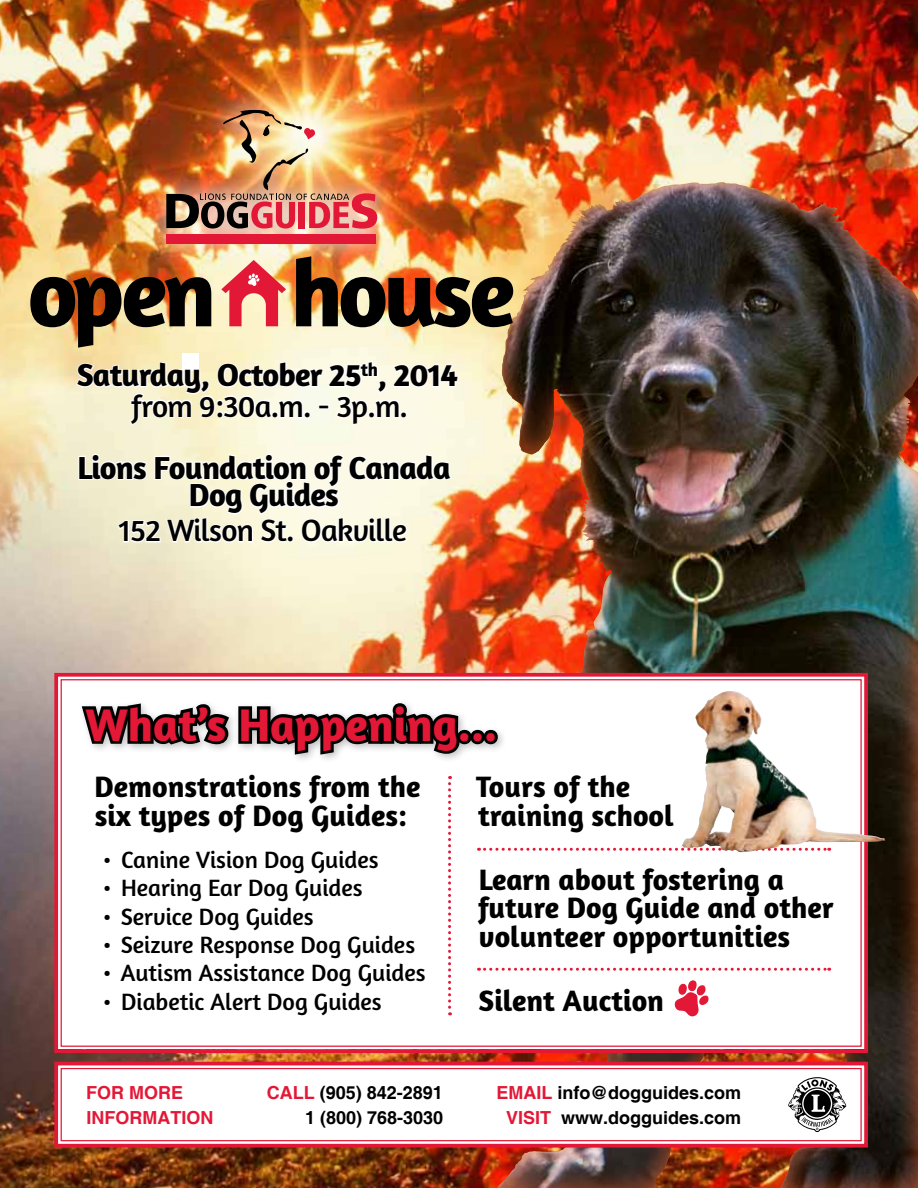
<style>
.page{position:relative;width:918px;height:1188px;background:#fff}
.page>*{position:absolute;margin:0;border:0;box-sizing:border-box;transform-origin:0 0}
.t1{font:700 46.5px "Amaranth";color:#e31837}
.t2{font:700 32.4px/27.6px "Amaranth";letter-spacing:-.025em;color:#000;text-align:center}
.t3{font:31.35px "Amaranth";letter-spacing:-.025em;color:#000}
.t4{font:700 30px/28.5px "Amaranth";color:#000}
.t5{font:24px "Amaranth";color:#000}
.t6{font:700 18px/24.8px "Helvetica";color:#000;text-align:right}
.t7{font:700 18px/24.8px "Helvetica";color:#e31837}
.s1{color:#e31837}
</style>
<div class="page">
<img style="left:0;top:0;width:918px;height:1188px">
<div style="left:183px;top:353px;width:16px;height:17px;background:#fff"></div>
<div style="left:139px;top:82px;width:260px;height:184px;background:#fff;opacity:.75"></div>
<div style="left:166px;top:234px;width:210px;height:9px;background:#e31837"></div>
<img style="left:166px;top:110px;width:211px;height:119px">
<svg style="left:75px;top:356px;width:385px;height:70px"></svg>
<div style="left:400px;top:411px;width:7px;height:7px;border:2px solid #fff;border-radius:50%"></div>
<svg style="left:77px;top:453px;width:375px;height:94px"></svg>
<div style="left:494px;top:182px;width:424px;height:1006px;background:#ea5a24;opacity:.75"></div>
<svg style="left:52px;top:671px;width:818px;height:384px"></svg>
<div style="left:77px;top:698px;width:430px;height:66px;background:#000;opacity:.25"></div>
<svg style="left:78px;top:694px;width:385px;height:71px"></svg>
<div style="left:457px;top:730px;width:15px;height:14px;border:6px solid #000;border-radius:50%"></div>
<div style="left:470px;top:730px;width:15px;height:14px;border:6px solid #000;border-radius:50%"></div>
<div style="left:484px;top:730px;width:14px;height:14px;border:6px solid #000;border-radius:50%"></div>
<svg style="left:52px;top:1060px;width:818px;height:89px"></svg>
<div style="left:61px;top:1068px;width:801px;height:73px;border:1px solid #e31837"></div>
<svg style="left:788px;top:1077px;width:58px;height:55px"></svg>
<svg style="left:448px;top:776px;width:3px;height:239px"></svg>
<svg style="left:485px;top:848px;width:345px;height:3px"></svg>
<svg style="left:485px;top:968px;width:345px;height:3px"></svg>
<img style="left:682px;top:691px;width:45px;height:157px">
<svg style="left:674px;top:980px;width:36px;height:37px"></svg>
<img style="left:30px;top:256px;width:483px;height:92px">
<svg style="left:221px;top:260px;width:65px;height:66px;background:#f08c84"></svg>
<p class="t2" style="left:77px;top:360px;width:383px">Saturday, October 25<sup>th</sup>, 2014</p>
<p class="t3" style="left:131px;top:387px;width:278px">from 9:30a.m. - 3p.m.</p>
<p class="t2" style="left:77px;top:453px;width:375px">Lions Foundation of Canada<br>Dog Guides</p>
<p class="t3" style="left:119px;top:512px;width:290px">152 Wilson St. Oakville</p>
<h1 class="t1" style="left:85px;top:695px;width:413px">What’s Happening...</h1>
<p class="t4" style="left:476px;top:772px;width:199px">Tours of the training school</p>
<p class="t4" style="left:478px;top:864px;width:357px">Learn about fostering a future Dog Guide and other volunteer opportunities</p>
<p class="t4" style="left:479px;top:985px;width:187px">Silent Auction</p>
<p class="t4" style="left:94px;top:772px;width:328px">Demonstrations from the six types of Dog Guides:</p>
<p class="t5" style="left:104px;top:845px;width:277px">• Canine Vision Dog Guides</p>
<p class="t5" style="left:104px;top:874px;width:261px">• Hearing Ear Dog Guides</p>
<p class="t5" style="left:104px;top:902px;width:212px">• Service Dog Guides</p>
<p class="t5" style="left:104px;top:931px;width:313px">• Seizure Response Dog Guides</p>
<p class="t5" style="left:104px;top:959px;width:324px">• Autism Assistance Dog Guides</p>
<p class="t5" style="left:104px;top:988px;width:280px">• Diabetic Alert Dog Guides</p>
<p class="t7" style="left:86px;top:1081px;width:129px">FOR MORE<br>INFORMATION</p>
<p class="t6" style="left:497px;top:1081px;width:246px;text-align:center"><span class="s1">EMAIL</span> info@dogguides.com<br><span class="s1">VISIT</span> www.dogguides.com</p>
<p class="t6" style="left:267px;top:1081px;width:178px"><span class="s1">CALL</span> (905) 842-2891<br>1 (800) 768-3030</p>
</div>
